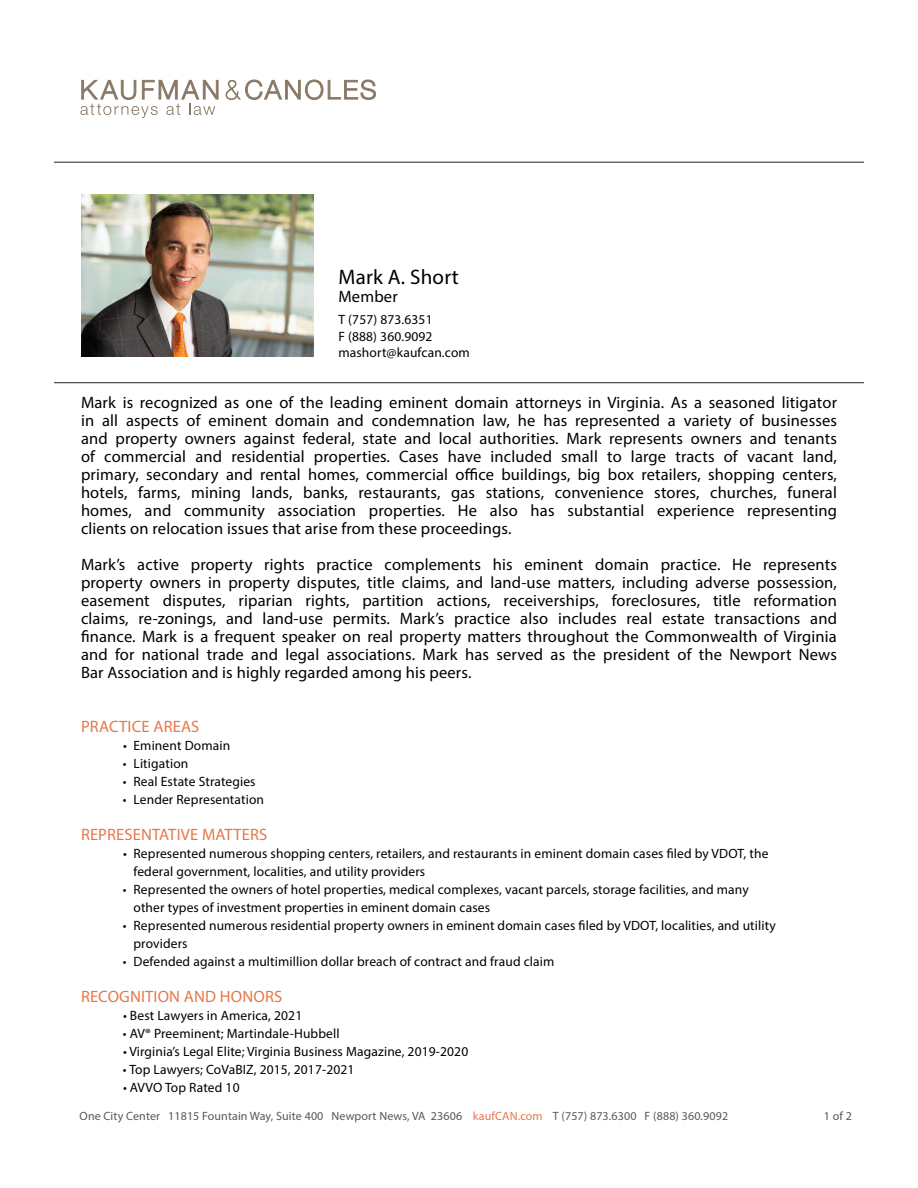
<style>
.page{position:relative;width:918px;height:1188px;background:#fff}
.page>*{position:absolute;margin:0;border:0;box-sizing:border-box;transform-origin:0 0}
.t1{font:21px "Myriad Pro";letter-spacing:.01em;color:#000}
.t2{font:16.5px/18px "Myriad Pro";letter-spacing:.01em;color:#000;text-align:justify}
.t3{font:16.5px "Myriad Pro";letter-spacing:.01em;color:#e67848}
.t4{font:13.5px/18px "Myriad Pro";letter-spacing:.01em;color:#000}
.t5{font:12px "Myriad Pro";letter-spacing:.01em;color:#57585a}
.s1{color:#e67848}
</style>
<div class="page">
<svg style="left:226px;top:80px;width:150px;height:20px"></svg>
<svg style="left:80px;top:80px;width:138px;height:38px"></svg>
<hr style="left:54px;top:162px;width:810px;height:1px;background:#231f20">
<img style="left:81px;top:195px;width:233px;height:162px">
<hr style="left:54px;top:382px;width:810px;height:1px;background:#231f20">
<p class="t1" style="left:338px;top:264px;width:122px">Mark A. Short</p>
<p class="t2" style="left:338px;top:287px;width:61px">Member</p>
<p class="t4" style="left:338px;top:311px;width:96px">T (757) 873.6351</p>
<p class="t4" style="left:338px;top:327px;width:96px">F (888) 360.9092</p>
<p class="t4" style="left:338px;top:343px;width:133px">mashort@kaufcan.com</p>
<p class="t2" style="left:81px;top:393px;width:758px">Mark is recognized as one of the leading eminent domain attorneys in Virginia. As a seasoned litigator in all aspects of eminent domain and condemnation law, he has represented a variety of businesses and property owners against federal, state and local authorities. Mark represents owners and tenants of commercial and residential properties. Cases have included small to large tracts of vacant land, primary, secondary and rental homes, commercial office buildings, big box retailers, shopping centers, hotels, farms, mining lands, banks, restaurants, gas stations, convenience stores, churches, funeral homes, and community association properties. He also has substantial experience representing clients on relocation issues that arise from these proceedings.</p>
<p class="t2" style="left:81px;top:555px;width:758px">Mark’s active property rights practice complements his eminent domain practice. He represents property owners in property disputes, title claims, and land-use matters, including adverse possession, easement disputes, riparian rights, partition actions, receiverships, foreclosures, title reformation claims, re-zonings, and land-use permits. Mark’s practice also includes real estate transactions and finance. Mark is a frequent speaker on real property matters throughout the Commonwealth of Virginia and for national trade and legal associations. Mark has served as the president of the Newport News Bar Association and is highly regarded among his peers.</p>
<p class="t3" style="left:81px;top:716px;width:120px">PRACTICE AREAS</p>
<p class="t4" style="left:123px;top:736px;width:109px">• Eminent Domain</p>
<p class="t4" style="left:123px;top:754px;width:67px">• Litigation</p>
<p class="t4" style="left:123px;top:772px;width:134px">• Real Estate Strategies</p>
<p class="t4" style="left:123px;top:790px;width:143px">• Lender Representation</p>
<p class="t3" style="left:81px;top:824px;width:188px">REPRESENTATIVE MATTERS</p>
<p class="t4" style="left:134px;top:844px;width:636px;text-indent:-11px">• Represented numerous shopping centers, retailers, and restaurants in eminent domain cases filed by VDOT, the federal government, localities, and utility providers</p>
<p class="t4" style="left:134px;top:880px;width:617px;text-indent:-11px">• Represented the owners of hotel properties, medical complexes, vacant parcels, storage facilities, and many other types of investment properties in eminent domain cases</p>
<p class="t4" style="left:134px;top:916px;width:644px;text-indent:-11px">• Represented numerous residential property owners in eminent domain cases filed by VDOT, localities, and utility providers</p>
<p class="t4" style="left:123px;top:952px;width:433px">• Defended against a multimillion dollar breach of contract and fraud claim</p>
<p class="t3" style="left:81px;top:986px;width:203px">RECOGNITION AND HONORS</p>
<p class="t4" style="left:123px;top:1006px;width:181px">• Best Lawyers in America, 2021</p>
<p class="t4" style="left:123px;top:1024px;width:218px">• AV® Preeminent; Martindale-Hubbell</p>
<p class="t4" style="left:123px;top:1042px;width:347px">• Virginia’s Legal Elite; Virginia Business Magazine, 2019-2020</p>
<p class="t4" style="left:123px;top:1060px;width:233px">• Top Lawyers; CoVaBIZ, 2015, 2017-2021</p>
<p class="t4" style="left:123px;top:1078px;width:118px">• AVVO Top Rated 10</p>
<p class="t5" style="left:80px;top:1108px;width:650px">One City Center 11815 Fountain Way, Suite 400 Newport News, VA 23606 <span class="s1">kaufCAN.com</span> T (757) 873.6300 F (888) 360.9092</p>
<p class="t5" style="left:824px;top:1108px;width:30px">1 of 2</p>
</div>
